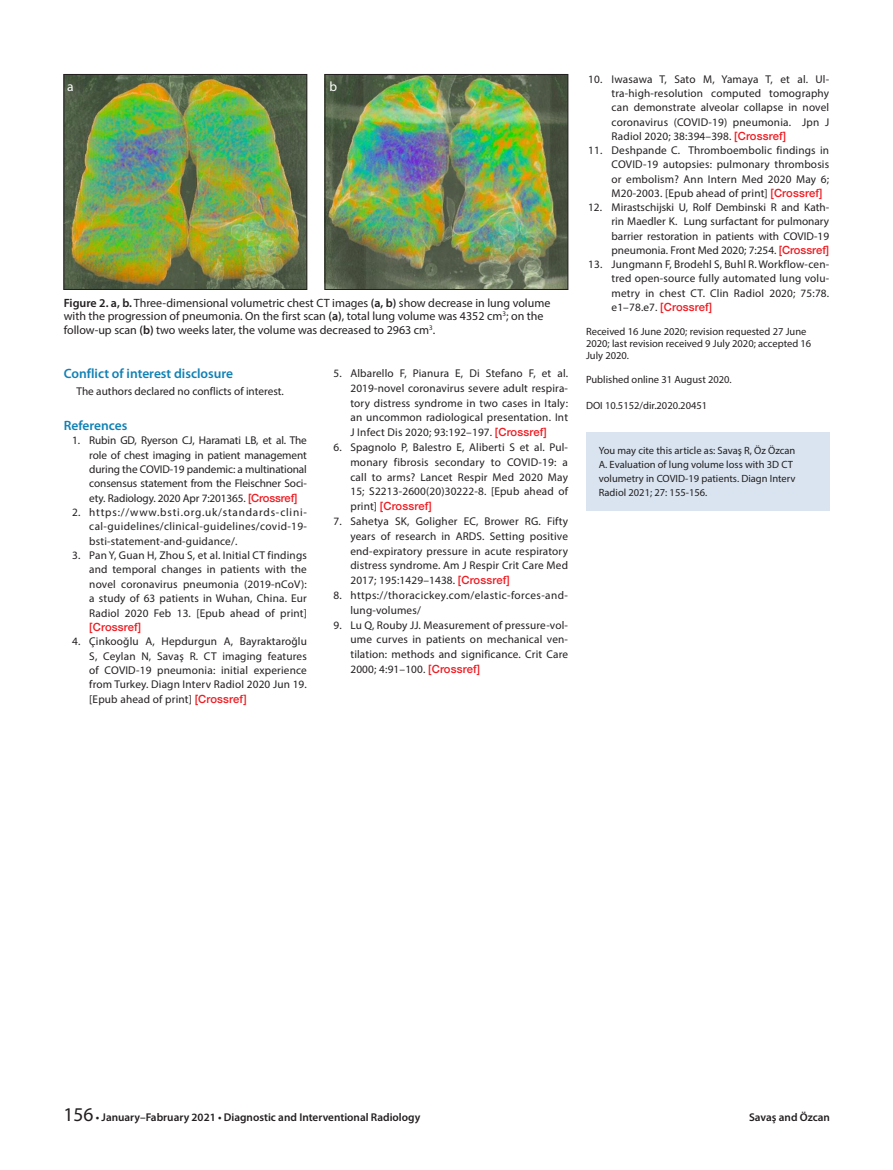
<style>
.page{position:relative;width:893px;height:1170px;background:#fff}
.page>*{position:absolute;margin:0;border:0;box-sizing:border-box;transform-origin:0 0}
.t1{font:600 13.5px "Myriad Pro";color:#1181b4}
.t2{font:13.5px "Myriad Pro";color:#fff}
.t3{font:12px/13.5px "Myriad Pro";color:#231f20}
.EndNote_Bibliography{font:11.25px/14.4px "Myriad Pro";letter-spacing:.015em;color:#231f20;text-align:justify}
.t4{font:600 11.25px "Myriad Pro";color:#231f20}
.EndNote_Bibliography-2{font:11.25px/14.9px "Myriad Pro";letter-spacing:.035em;color:#231f20}
.t5{font:10.5px/14.2px "Myriad Pro";color:#231f20}
.s1{font-weight:600}
.s2{font-family:"Helvetica Neue";font-weight:500;color:#ee1d23}
.s3{font-weight:400;font-size:19.5px}
</style>
<div class="page">
<div style="left:586px;top:431px;width:243px;height:79px;background:#d9e4f0"></div>
<img style="left:66px;top:76px;width:239px;height:211px">
<div style="left:64px;top:74px;width:243px;height:215px;border:1px solid #231f20"></div>
<img style="left:327px;top:76px;width:239px;height:211px">
<div style="left:325px;top:74px;width:243px;height:215px;border:1px solid #231f20"></div>
<p class="t2" style="left:67px;top:78px;width:8px">a</p>
<p class="t2" style="left:329px;top:78px;width:9px">b</p>
<p class="t3" style="left:64px;top:295px;width:488px"><span class="s1">Figure 2. a, b.</span> Three-dimensional volumetric chest CT images <span class="s1">(a, b)</span> show decrease in lung volume with the progression of pneumonia. On the first scan <span class="s1">(a)</span>, total lung volume was 4352 cm<sup>3</sup>; on the follow-up scan <span class="s1">(b)</span> two weeks later, the volume was decreased to 2963 cm<sup>3</sup>.</p>
<p class="t1" style="left:64px;top:364px;width:171px">Conflict of interest disclosure</p>
<p class="EndNote_Bibliography" style="left:77px;top:384px;width:209px">The authors declared no conflicts of interest.</p>
<p class="t1" style="left:64px;top:416px;width:65px">References</p>
<p class="EndNote_Bibliography" style="left:89px;top:433px;width:219px;text-indent:-17px">1. Rubin GD, Ryerson CJ, Haramati LB, et al. The role of chest imaging in patient management during the COVID-19 pandemic: a multinational consensus statement from the Fleischner Soci&shy;ety. Radiology. 2020 Apr 7:201365. <span class="s2">[Crossref]</span></p>
<p class="EndNote_Bibliography" style="left:89px;top:505px;width:219px;text-indent:-17px">2. https://www.bsti.org.uk/standards-clini&shy;cal-guidelines/clinical-guidelines/covid-19- bsti-statement-and-guidance/.</p>
<p class="EndNote_Bibliography" style="left:89px;top:548px;width:219px;text-indent:-17px">3. Pan Y, Guan H, Zhou S, et al. Initial CT findings and temporal changes in patients with the novel coronavirus pneumonia (2019-nCoV): a study of 63 patients in Wuhan, China. Eur Radiol 2020 Feb 13. [Epub ahead of print] <span class="s2">[Crossref]</span></p>
<p class="EndNote_Bibliography" style="left:89px;top:634px;width:219px;text-indent:-17px">4. Çinkooğlu A, Hepdurgun A, Bayraktaroğlu S, Ceylan N, Savaş R. CT imaging features of COVID-19 pneumonia: initial experience from Turkey. Diagn Interv Radiol 2020 Jun 19. [Epub ahead of print] <span class="s2">[Crossref]</span></p>
<p class="EndNote_Bibliography" style="left:350px;top:365px;width:219px;line-height:14.9px;text-indent:-17px">5. Albarello F, Pianura E, Di Stefano F, et al.<br>2019-novel coronavirus severe adult respira&shy;tory distress syndrome in two cases in Italy: an uncommon radiological presentation. Int J Infect Dis 2020; 93:192–197. <span class="s2">[Crossref]</span></p>
<p class="EndNote_Bibliography" style="left:350px;top:439px;width:219px;line-height:14.9px;text-indent:-17px">6. Spagnolo P, Balestro E, Aliberti S et al. Pul&shy;monary fibrosis secondary to COVID-19: a call to arms? Lancet Respir Med 2020 May 15; S2213-2600(20)30222-8. [Epub ahead of print] <span class="s2">[Crossref]</span></p>
<p class="EndNote_Bibliography" style="left:350px;top:513px;width:219px;line-height:14.9px;text-indent:-17px">7. Sahetya SK, Goligher EC, Brower RG. Fifty years of research in ARDS. Setting positive end-expiratory pressure in acute respiratory distress syndrome. Am J Respir Crit Care Med 2017; 195:1429–1438. <span class="s2">[Crossref]</span></p>
<p class="EndNote_Bibliography-2" style="left:350px;top:587px;width:219px;text-indent:-17px">8. https://thoracickey.com/elastic-forces-and&shy;lung-volumes/</p>
<p class="EndNote_Bibliography" style="left:350px;top:617px;width:219px;line-height:14.9px;text-indent:-17px">9. Lu Q, Rouby JJ. Measurement of pressure-vol&shy;ume curves in patients on mechanical ven&shy;tilation: methods and significance. Crit Care 2000; 4:91–100. <span class="s2">[Crossref]</span></p>
<p class="EndNote_Bibliography" style="left:612px;top:72px;width:219px;text-indent:-23px">10. Iwasawa T, Sato M, Yamaya T, et al. Ul&shy;tra-high-resolution computed tomography can demonstrate alveolar collapse in novel coronavirus (COVID-19) pneumonia. Jpn J Radiol 2020; 38:394–398. <span class="s2">[Crossref]</span></p>
<p class="EndNote_Bibliography" style="left:612px;top:143px;width:219px;text-indent:-23px">11. Deshpande C. Thromboembolic findings in COVID-19 autopsies: pulmonary thrombosis or embolism? Ann Intern Med 2020 May 6; M20-2003. [Epub ahead of print] <span class="s2">[Crossref]</span></p>
<p class="EndNote_Bibliography" style="left:612px;top:200px;width:219px;text-indent:-23px">12. Mirastschijski U, Rolf Dembinski R and Kath&shy;rin Maedler K. Lung surfactant for pulmonary barrier restoration in patients with COVID-19 pneumonia. Front Med 2020; 7:254. <span class="s2">[Crossref]</span></p>
<p class="EndNote_Bibliography" style="left:612px;top:257px;width:219px;text-indent:-23px">13. Jungmann F, Brodehl S, Buhl R. Workflow-cen&shy;tred open-source fully automated lung volu&shy;metry in chest CT. Clin Radiol 2020; 75:78. e1–78.e7. <span class="s2">[Crossref]</span></p>
<p class="t5" style="left:586px;top:325px;width:227px;line-height:12px">Received 16 June 2020; revision requested 27 June<br>2020; last revision received 9 July 2020; accepted 16<br>July 2020.</p>
<p class="t5" style="left:586px;top:372px;width:147px">Published online 31 August 2020.</p>
<p class="t5" style="left:586px;top:398px;width:123px">DOI 10.5152/dir.2020.20451</p>
<p class="t5" style="left:599px;top:443px;width:198px">You may cite this article as: Savaş R, Öz Özcan A. Evaluation of lung volume loss with 3D CT volumetry in COVID-19 patients. Diagn Interv Radiol 2021; 27: 155-156.</p>
<p class="t4" style="left:63px;top:1109px;width:358px"><span class="s3">156</span> • January–Fabruary 2021 • Diagnostic and Interventional Radiology</p>
<p class="t4" style="left:749px;top:1109px;width:82px">Savaş and Özcan</p>
</div>
